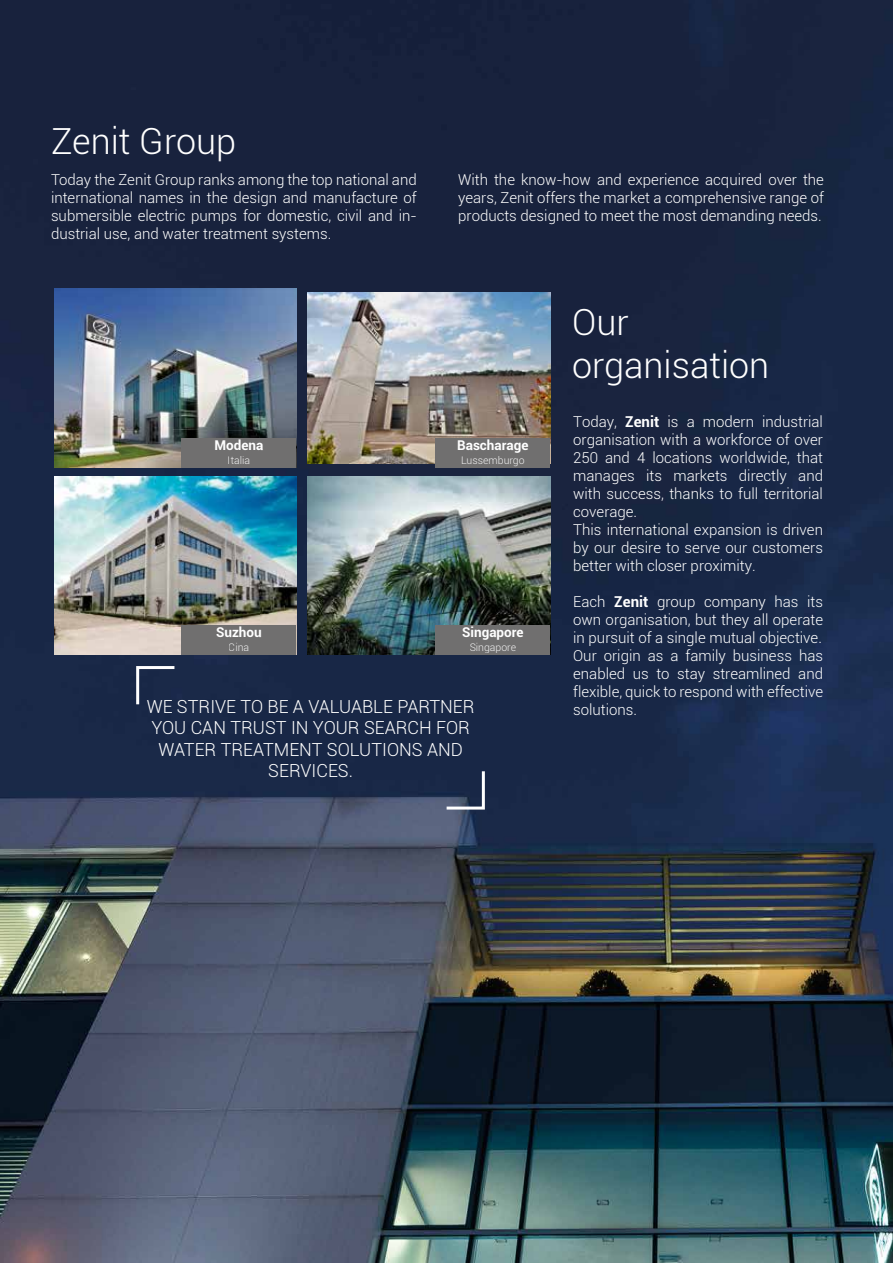
<style>
.page{position:relative;width:893px;height:1263px;background:#fff}
.page>*{position:absolute;margin:0;border:0;box-sizing:border-box;transform-origin:0 0}
.t1{font:300 36px/43.2px "Roboto";color:#fff}
.t2{font:300 18px/21.6px "Roboto";color:#fff;text-align:center}
.t3{font:300 15px/18px "Roboto";color:#fff;text-align:justify}
.t4{font:700 13.5px "Roboto";color:#fff}
.t5{font:300 10.5px "Roboto";color:#fff}
.s1{font-weight:700}
</style>
<div class="page">
<img style="left:0;top:0;width:893px;height:1263px">
<img style="left:54px;top:289px;width:242px;height:178px">
<img style="left:308px;top:293px;width:242px;height:171px">
<img style="left:54px;top:476px;width:242px;height:179px">
<img style="left:308px;top:476px;width:242px;height:179px">
<div style="left:182px;top:438px;width:114px;height:29px;background:#706f6f"></div>
<div style="left:182px;top:625px;width:114px;height:30px;background:#706f6f"></div>
<div style="left:435px;top:438px;width:115px;height:29px;background:#706f6f"></div>
<div style="left:435px;top:625px;width:115px;height:30px;background:#706f6f"></div>
<svg style="left:135px;top:664px;width:42px;height:43px;background:#35425d"></svg>
<svg style="left:444px;top:768px;width:42px;height:43px;background:#3c4963"></svg>
<h1 class="t1" style="left:51px;top:118px;width:187px">Zenit Group</h1>
<p class="t3" style="left:51px;top:170px;width:367px">Today the Zenit Group ranks among the top national and international names in the design and manufacture of submersible electric pumps for domestic, civil and in&shy;dustrial use, and water treatment systems.</p>
<p class="t3" style="left:458px;top:170px;width:367px">With the know-how and experience acquired over the years, Zenit offers the market a comprehensive range of products designed to meet the most demanding needs.</p>
<p class="t4" style="left:215px;top:436px;width:50px">Modena</p>
<p class="t4" style="left:457px;top:436px;width:73px">Bascharage</p>
<p class="t5" style="left:228px;top:453px;width:24px">Italia</p>
<p class="t5" style="left:461px;top:453px;width:65px">Lussemburgo</p>
<p class="t4" style="left:216px;top:623px;width:47px">Suzhou</p>
<p class="t4" style="left:462px;top:623px;width:63px">Singapore</p>
<p class="t5" style="left:229px;top:640px;width:22px">Cina</p>
<p class="t5" style="left:469px;top:640px;width:48px">Singapore</p>
<p class="t2" style="left:147px;top:695px;width:329px">WE STRIVE TO BE A VALUABLE PARTNER<br>YOU CAN TRUST IN YOUR SEARCH FOR<br>WATER TREATMENT SOLUTIONS AND<br>SERVICES.</p>
<h1 class="t1" style="left:572px;top:299px;width:199px">Our organisation</h1>
<p class="t3" style="left:573px;top:412px;width:251px;text-align:left">Today, <span class="s1">Zenit</span> is a modern industrial organisation with a workforce of over 250 and 4 locations worldwide, that manages its markets directly and with success, thanks to full territorial coverage.<br>This international expansion is driven by our desire to serve our customers better with closer proximity.</p>
<p class="t3" style="left:573px;top:592px;width:251px">Each <span class="s1">Zenit</span> group company has its own organisation, but they all operate in pursuit of a single mutual objective.<br>Our origin as a family business has enabled us to stay streamlined and flexible, quick to respond with effective solutions.</p>
</div>
